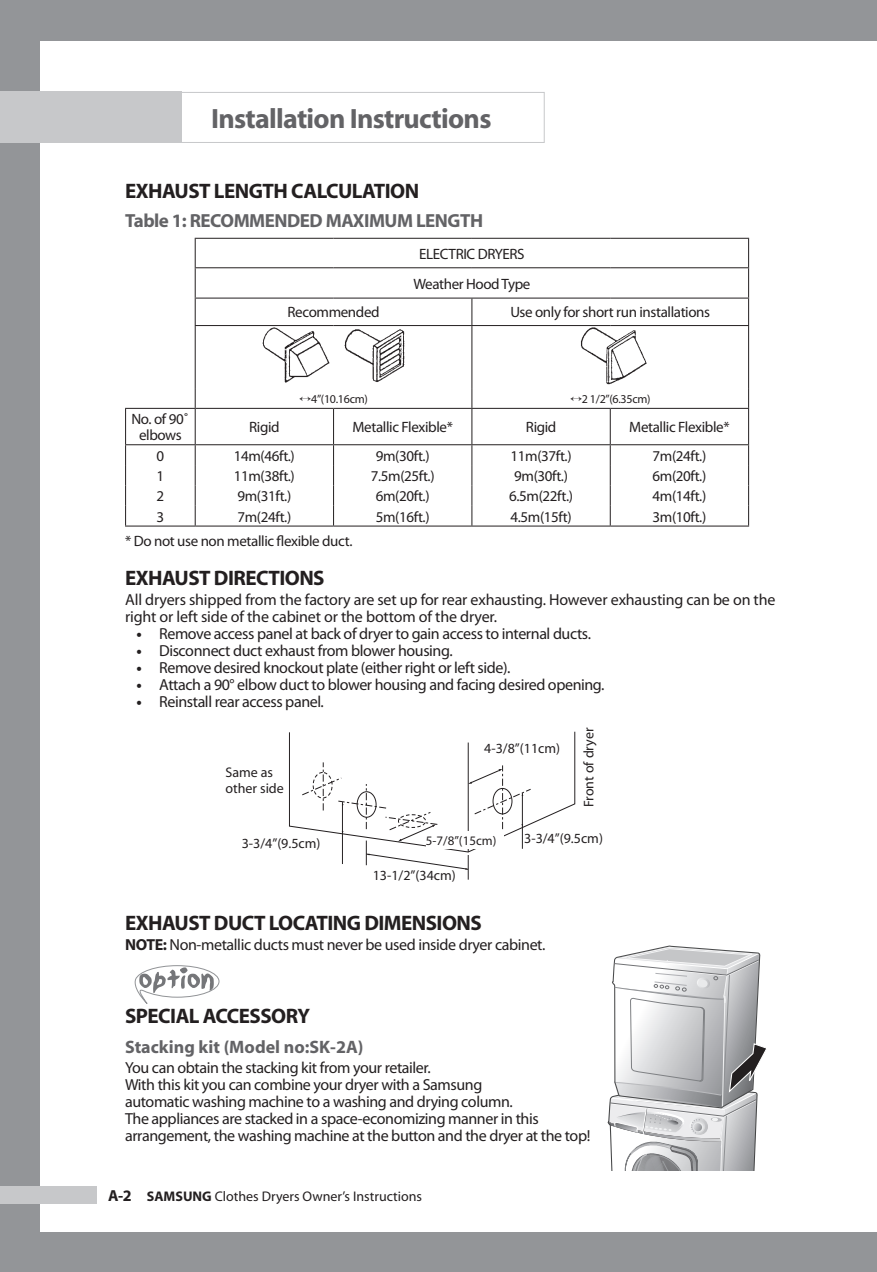
<style>
.page{position:relative;width:877px;height:1272px;background:#fff}
.page>*{position:absolute;margin:0;border:0;box-sizing:border-box;transform-origin:0 0}
.t1{font:700 28px "Myriad";letter-spacing:-.025em;color:#636366}
.t2{font:700 21px "Myriad Pro";letter-spacing:-.025em;color:#231f20}
.t3{font:700 19px "Myriad Pro";letter-spacing:-.025em;color:#636366}
.t4{font:700 18px "Myriad";color:#636366}
.t5{font:16px/17px "Myriad Pro";letter-spacing:-.025em;color:#231f20}
.t6{font:15px/29.8px "Myriad Pro";letter-spacing:-.025em;color:#231f20;text-align:center}
.t7{font:14px/16.8px "Myriad";color:#231f20}
.t8{font:14px "Myriad Pro";color:#231f20}
.t9{font:13px "Myriad";color:#231f20}
.t10{font:12px "Myriad";color:#231f20}
.t11{font:12px "Myriad Pro";letter-spacing:-.025em;color:#231f20}
.s1{font-weight:700}
.s2{font-weight:700;font-size:16px}
</style>
<div class="page">
<div style="left:0;top:0;width:862px;height:1272px;background:#939598"></div>
<div style="left:40px;top:41px;width:822px;height:1190px;background:#fff"></div>
<div style="left:0;top:92px;width:182px;height:51px;background:#c7c8ca"></div>
<div style="left:0;top:1186px;width:97px;height:17px;background:#c7c8ca"></div>
<div style="left:862px;top:0;width:15px;height:1272px;background:#939598"></div>
<div style="left:862px;top:41px;width:15px;height:1190px;background:#fff"></div>
<hr style="left:195px;top:238px;width:138px;height:1px;background:#231f20">
<hr style="left:333px;top:238px;width:139px;height:1px;background:#231f20">
<hr style="left:472px;top:238px;width:138px;height:1px;background:#231f20">
<hr style="left:610px;top:238px;width:139px;height:1px;background:#231f20">
<hr style="left:195px;top:267px;width:138px;height:1px;background:#231f20">
<hr style="left:333px;top:267px;width:139px;height:1px;background:#231f20">
<hr style="left:472px;top:267px;width:138px;height:1px;background:#231f20">
<hr style="left:610px;top:267px;width:139px;height:1px;background:#231f20">
<hr style="left:195px;top:297px;width:138px;height:1px;background:#231f20">
<hr style="left:333px;top:297px;width:139px;height:1px;background:#231f20">
<hr style="left:472px;top:297px;width:138px;height:1px;background:#231f20">
<svg style="left:471px;top:298px;width:1px;height:27px"></svg>
<hr style="left:610px;top:297px;width:139px;height:1px;background:#231f20">
<svg style="left:748px;top:239px;width:1px;height:86px"></svg>
<hr style="left:195px;top:325px;width:138px;height:1px;background:#231f20">
<hr style="left:333px;top:325px;width:139px;height:1px;background:#231f20">
<hr style="left:472px;top:325px;width:138px;height:1px;background:#231f20">
<hr style="left:471px;top:326px;width:1px;height:62px;background:#231f20">
<hr style="left:610px;top:325px;width:139px;height:1px;background:#231f20">
<hr style="left:748px;top:326px;width:1px;height:62px;background:#231f20">
<hr style="left:125px;top:409px;width:1px;height:35px;background:#231f20">
<hr style="left:195px;top:409px;width:1px;height:35px;background:#231f20">
<hr style="left:333px;top:409px;width:1px;height:35px;background:#231f20">
<hr style="left:471px;top:409px;width:1px;height:35px;background:#231f20">
<hr style="left:610px;top:409px;width:1px;height:35px;background:#231f20">
<hr style="left:748px;top:409px;width:1px;height:35px;background:#231f20">
<hr style="left:125px;top:525px;width:70px;height:1px;background:#231f20">
<hr style="left:195px;top:525px;width:138px;height:1px;background:#231f20">
<hr style="left:333px;top:525px;width:139px;height:1px;background:#231f20">
<hr style="left:472px;top:525px;width:138px;height:1px;background:#231f20">
<hr style="left:610px;top:525px;width:139px;height:1px;background:#231f20">
<svg style="left:195px;top:239px;width:1px;height:86px"></svg>
<hr style="left:195px;top:326px;width:1px;height:62px;background:#231f20">
<hr style="left:125px;top:408px;width:70px;height:1px;background:#231f20">
<svg style="left:195px;top:388px;width:1px;height:20px"></svg>
<svg style="left:471px;top:388px;width:1px;height:20px"></svg>
<svg style="left:748px;top:388px;width:1px;height:20px"></svg>
<hr style="left:195px;top:408px;width:138px;height:1px;background:#231f20">
<hr style="left:333px;top:408px;width:139px;height:1px;background:#231f20">
<hr style="left:472px;top:408px;width:138px;height:1px;background:#231f20">
<hr style="left:610px;top:408px;width:139px;height:1px;background:#231f20">
<hr style="left:125px;top:444px;width:70px;height:1px;background:#231f20">
<hr style="left:195px;top:444px;width:138px;height:1px;background:#231f20">
<hr style="left:333px;top:444px;width:139px;height:1px;background:#231f20">
<hr style="left:472px;top:444px;width:138px;height:1px;background:#231f20">
<hr style="left:610px;top:444px;width:139px;height:1px;background:#231f20">
<svg style="left:125px;top:445px;width:1px;height:80px"></svg>
<svg style="left:195px;top:445px;width:1px;height:80px"></svg>
<svg style="left:333px;top:445px;width:1px;height:80px"></svg>
<svg style="left:471px;top:445px;width:1px;height:80px"></svg>
<svg style="left:610px;top:445px;width:1px;height:80px"></svg>
<svg style="left:748px;top:445px;width:1px;height:80px"></svg>
<img style="left:259px;top:326px;width:152px;height:57px">
<img style="left:576px;top:326px;width:73px;height:59px">
<div style="left:176px;top:92px;width:369px;height:51px;border:1px solid #c7c8ca"></div>
<svg style="left:289px;top:731px;width:286px;height:148px"></svg>
<div style="left:426px;top:831px;width:77px;height:17px;background:#fff"></div>
<svg style="left:134px;top:965px;width:86px;height:39px"></svg>
<svg style="left:607px;top:945px;width:159px;height:226px"></svg>
<div style="left:698px;top:979px;width:9px;height:8px;background:#e9eaeb;border-radius:50%"></div>
<h1 class="t1" style="left:211px;top:104px;width:282px">Installation Instructions</h1>
<h2 class="t2" style="left:125px;top:180px;width:296px">EXHAUST LENGTH CALCULATION</h2>
<p class="t3" style="left:125px;top:210px;width:359px">Table 1: RECOMMENDED MAXIMUM LENGTH</p>
<p class="t6" style="left:413px;top:239px;width:119px">ELECTRIC DRYERS<br>Weather Hood Type</p>
<p class="t6" style="left:287px;top:298px;width:94px">Recommended</p>
<p class="t6" style="left:510px;top:298px;width:201px">Use only for short run installations</p>
<p class="t11" style="left:299px;top:392px;width:70px">↔4”(10.16cm)</p>
<p class="t10" style="left:570px;top:393px;width:82px">↔2 1/2”(6.35cm)</p>
<p class="t6" style="left:131px;top:411px;width:59px;line-height:16px">No. of 90˚ elbows</p>
<p class="t6" style="left:249px;top:412px;width:32px">Rigid</p>
<p class="t6" style="left:352px;top:412px;width:102px">Metallic Flexible*</p>
<p class="t6" style="left:526px;top:412px;width:32px">Rigid</p>
<p class="t6" style="left:629px;top:412px;width:102px">Metallic Flexible*</p>
<p class="t6" style="left:157px;top:441px;width:9px">0</p>
<p class="t6" style="left:234px;top:441px;width:63px">14m(46ft.)</p>
<p class="t6" style="left:376px;top:441px;width:55px">9m(30ft.)</p>
<p class="t6" style="left:510px;top:441px;width:63px">11m(37ft.)</p>
<p class="t6" style="left:652px;top:441px;width:55px">7m(24ft.)</p>
<p class="t6" style="left:157px;top:461px;width:9px">1</p>
<p class="t6" style="left:234px;top:461px;width:63px">11m(38ft.)</p>
<p class="t6" style="left:371px;top:461px;width:65px">7.5m(25ft.)</p>
<p class="t6" style="left:514px;top:461px;width:55px">9m(30ft.)</p>
<p class="t6" style="left:652px;top:461px;width:55px">6m(20ft.)</p>
<p class="t6" style="left:157px;top:481px;width:9px">2</p>
<p class="t6" style="left:237px;top:481px;width:55px">9m(31ft.)</p>
<p class="t6" style="left:376px;top:481px;width:55px">6m(20ft.)</p>
<p class="t6" style="left:509px;top:481px;width:65px">6.5m(22ft.)</p>
<p class="t6" style="left:652px;top:481px;width:55px">4m(14ft.)</p>
<p class="t6" style="left:157px;top:502px;width:9px">3</p>
<p class="t6" style="left:237px;top:502px;width:55px">7m(24ft.)</p>
<p class="t6" style="left:376px;top:502px;width:55px">5m(16ft.)</p>
<p class="t6" style="left:510px;top:502px;width:63px">4.5m(15ft)</p>
<p class="t6" style="left:652px;top:502px;width:55px">3m(10ft.)</p>
<p class="t6" style="left:125px;top:526px;width:229px">* Do not use non metallic flexible duct.</p>
<h2 class="t2" style="left:125px;top:566px;width:201px">EXHAUST DIRECTIONS</h2>
<p class="t5" style="left:125px;top:591px;width:652px">All dryers shipped from the factory are set up for rear exhausting. However exhausting can be on the right or left side of the cabinet or the bottom of the dryer.</p>
<p class="t5" style="left:136px;top:625px;width:456px"><span class="s1">•</span> Remove access panel at back of dryer to gain access to internal ducts.</p>
<p class="t5" style="left:136px;top:642px;width:318px"><span class="s1">•</span> Disconnect duct exhaust from blower housing.</p>
<p class="t5" style="left:136px;top:659px;width:376px"><span class="s1">•</span> Remove desired knockout plate (either right or left side).</p>
<p class="t5" style="left:136px;top:676px;width:470px"><span class="s1">•</span> Attach a 90° elbow duct to blower housing and facing desired opening.</p>
<p class="t5" style="left:136px;top:693px;width:189px"><span class="s1">•</span> Reinstall rear access panel.</p>
<p class="t7" style="left:225px;top:764px;width:60px">Same as other side</p>
<p class="t7" style="left:242px;top:835px;width:80px">3-3/4”(9.5cm)</p>
<p class="t7" style="left:484px;top:740px;width:77px">4-3/8”(11cm)</p>
<p class="t7" style="left:581px;top:807px;width:81px;rotate:-90deg">Front of dryer</p>
<p class="t9" style="left:426px;top:834px;width:72px">5-7/8”(15cm)</p>
<p class="t7" style="left:373px;top:868px;width:85px">13-1/2”(34cm)</p>
<p class="t7" style="left:524px;top:831px;width:80px">3-3/4”(9.5cm)</p>
<h2 class="t2" style="left:125px;top:911px;width:358px">EXHAUST DUCT LOCATING DIMENSIONS</h2>
<p class="t5" style="left:125px;top:936px;width:422px"><span class="s1">NOTE:</span> Non-metallic ducts must never be used inside dryer cabinet.</p>
<h2 class="t2" style="left:125px;top:1004px;width:186px">SPECIAL ACCESSORY</h2>
<p class="t4" style="left:125px;top:1037px;width:240px">Stacking kit (Model no:SK-2A)</p>
<p class="t5" style="left:125px;top:1059px;width:467px">You can obtain the stacking kit from your retailer.<br>With this kit you can combine your dryer with a Samsung<br>automatic washing machine to a washing and drying column.<br>The appliances are stacked in a space-economizing manner in this arrangement, the washing machine at the button and the dryer at the top!</p>
<p class="t8" style="left:108px;top:1188px;width:315px"><span class="s2">A-2</span> <span class="s1">SAMSUNG</span> Clothes Dryers Owner’s Instructions</p>
</div>
